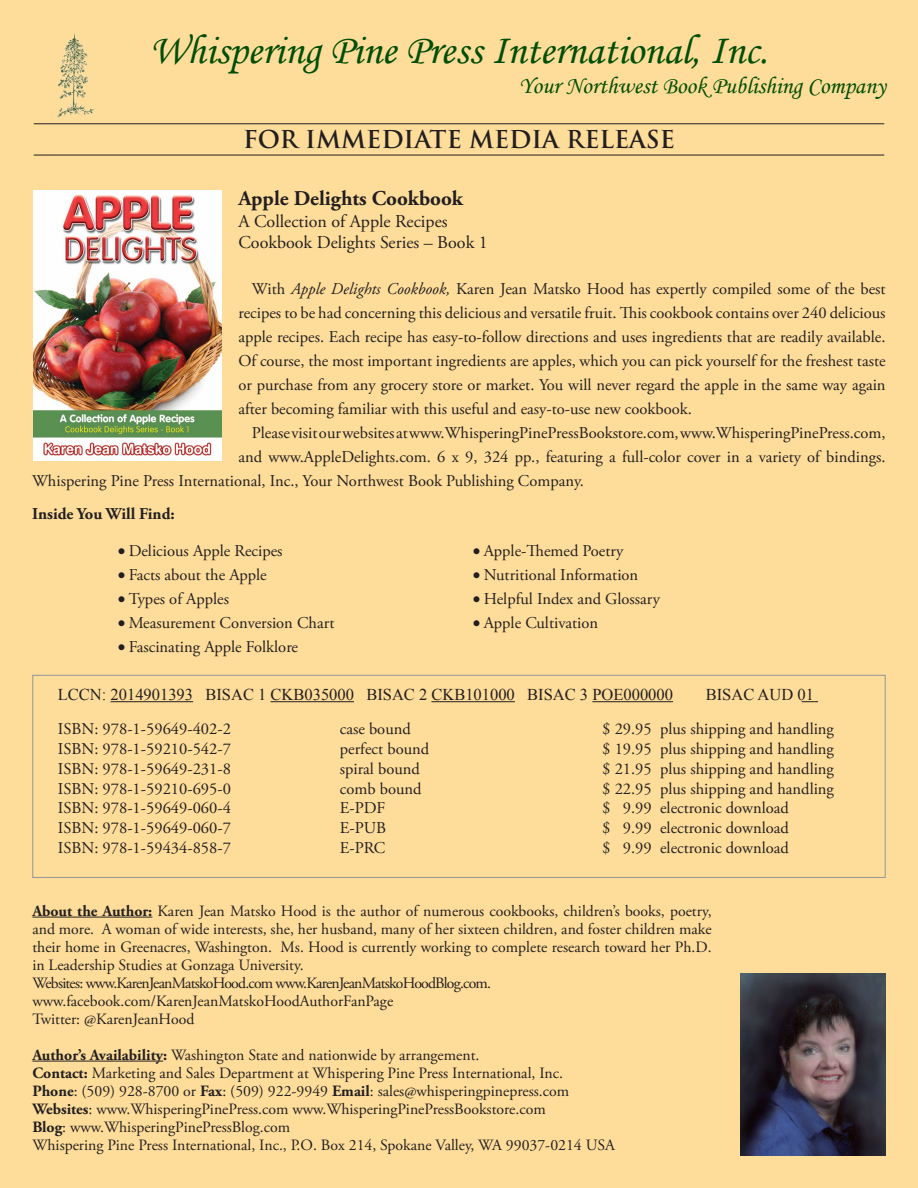
<style>
.page{position:relative;width:918px;height:1188px;background:#fedd9a}
.page>*{position:absolute;margin:0;border:0;box-sizing:border-box;transform-origin:0 0}
.t1{font:42px "Monotype Corsiva";color:#004e00}
.t2{font:24px "Monotype Corsiva";color:#004e00}
.t3{font:700 24px "Trajan Pro";color:#231f20}
.t4{font:700 21px "Adobe Garamond Pro";color:#231f20}
.t5{font:18px "Adobe Garamond Pro";color:#231f20}
.t6{font:16.5px/24px "Adobe Garamond Pro";color:#231f20;text-align:justify}
.t7{font:16.5px "Times New Roman";color:#231f20}
.t8{font:700 16.5px "Adobe Garamond Pro";color:#231f20}
.t9{font:15.75px/18px "Adobe Garamond Pro";color:#231f20;text-align:justify}
.t10{font:15.75px "Adobe Garamond Pro";letter-spacing:-.05em;color:#231f20}
.s1{font-style:italic}
.s2{font-weight:700}
</style>
<div class="page">
<div style="left:32px;top:675px;width:854px;height:203px;border:1px solid #939598"></div>
<hr style="left:111px;top:701px;width:82px;height:1px;background:#231f20">
<hr style="left:271px;top:701px;width:83px;height:1px;background:#231f20">
<hr style="left:431px;top:701px;width:84px;height:1px;background:#231f20">
<hr style="left:592px;top:701px;width:81px;height:1px;background:#231f20">
<svg style="left:802px;top:701px;width:16px;height:1px"></svg>
<img style="left:57px;top:33px;width:37px;height:85px">
<img style="left:741px;top:974px;width:145px;height:182px">
<hr style="left:32px;top:917px;width:120px;height:1px;background:#231f20">
<hr style="left:32px;top:1061px;width:131px;height:1px;background:#231f20">
<hr style="left:34px;top:123px;width:850px;height:1px;background:#231f20">
<hr style="left:34px;top:155px;width:850px;height:1px;background:#231f20">
<img style="left:34px;top:191px;width:187px;height:269px">
<p class="t1" style="left:150px;top:25px;width:620px">Whispering Pine Press International, Inc.</p>
<p class="t2" style="left:519px;top:72px;width:368px">Your Northwest Book Publishing Company</p>
<p class="t3" style="left:243px;top:124px;width:433px">FOR IMMEDIATE MEDIA RELEASE</p>
<p class="t4" style="left:238px;top:186px;width:226px">Apple Delights Cookbook</p>
<p class="t5" style="left:238px;top:210px;width:211px">A Collection of Apple Recipes</p>
<p class="t5" style="left:238px;top:232px;width:251px">Cookbook Delights Series – Book 1</p>
<p class="t6" style="left:238px;top:277px;width:649px;text-indent:14px">With <span class="s1">Apple Delights Cookbook,</span> Karen Jean Matsko Hood has expertly compiled some of the best recipes to be had concerning this delicious and versatile fruit. This cookbook contains over 240 delicious apple recipes. Each recipe has easy-to-follow directions and uses ingredients that are readily available.<br>Of course, the most important ingredients are apples, which you can pick yourself for the freshest taste or purchase from any grocery store or market. You will never regard the apple in the same way again after becoming familiar with this useful and easy-to-use new cookbook.</p>
<p class="t6" style="left:252px;top:421px;width:635px">Pleasevisitourwebsitesatwww.WhisperingPinePressBookstore.com, www.WhisperingPinePress.com,</p>
<p class="t6" style="left:238px;top:445px;width:649px">and www.AppleDelights.com. 6 x 9, 324 pp., featuring a full-color cover in a variety of bindings.</p>
<p class="t6" style="left:32px;top:469px;width:553px">Whispering Pine Press International, Inc., Your Northwest Book Publishing Company.</p>
<p class="t8" style="left:32px;top:504px;width:144px">Inside You Will Find:</p>
<p class="t6" style="left:118px;top:540px;width:166px">• Delicious Apple Recipes</p>
<p class="t6" style="left:473px;top:540px;width:152px">• Apple-Themed Poetry</p>
<p class="t6" style="left:118px;top:564px;width:150px">• Facts about the Apple</p>
<p class="t6" style="left:473px;top:564px;width:167px">• Nutritional Information</p>
<p class="t6" style="left:118px;top:588px;width:113px">• Types of Apples</p>
<p class="t6" style="left:473px;top:588px;width:188px">• Helpful Index and Glossary</p>
<p class="t6" style="left:118px;top:612px;width:218px">• Measurement Conversion Chart</p>
<p class="t6" style="left:473px;top:612px;width:127px">• Apple Cultivation</p>
<p class="t6" style="left:118px;top:636px;width:182px">• Fascinating Apple Folklore</p>
<p class="t7" style="left:58px;top:683px;width:617px">LCCN: 2014901393 BISAC 1 CKB035000 BISAC 2 CKB101000 BISAC 3 POE000000</p>
<p class="t7" style="left:706px;top:683px;width:110px">BISAC AUD 01</p>
<p class="t6" style="left:58px;top:717px;width:175px">ISBN: 978-1-59649-402-2</p>
<p class="t6" style="left:340px;top:717px;width:73px">case bound</p>
<p class="t6" style="left:602px;top:717px;width:233px">$ 29.95 plus shipping and handling</p>
<p class="t6" style="left:58px;top:737px;width:175px">ISBN: 978-1-59210-542-7</p>
<p class="t6" style="left:340px;top:737px;width:91px">perfect bound</p>
<p class="t6" style="left:602px;top:737px;width:233px">$ 19.95 plus shipping and handling</p>
<p class="t6" style="left:58px;top:757px;width:175px">ISBN: 978-1-59649-231-8</p>
<p class="t6" style="left:340px;top:757px;width:82px">spiral bound</p>
<p class="t6" style="left:602px;top:757px;width:233px">$ 21.95 plus shipping and handling</p>
<p class="t6" style="left:58px;top:777px;width:175px">ISBN: 978-1-59210-695-0</p>
<p class="t6" style="left:340px;top:777px;width:83px">comb bound</p>
<p class="t6" style="left:602px;top:777px;width:233px">$ 22.95 plus shipping and handling</p>
<p class="t6" style="left:58px;top:797px;width:175px">ISBN: 978-1-59649-060-4</p>
<p class="t6" style="left:340px;top:797px;width:47px">E-PDF</p>
<p class="t6" style="left:602px;top:797px;width:188px">$ 9.99 electronic download</p>
<p class="t6" style="left:58px;top:816px;width:175px">ISBN: 978-1-59649-060-7</p>
<p class="t6" style="left:340px;top:816px;width:48px">E-PUB</p>
<p class="t6" style="left:602px;top:816px;width:188px">$ 9.99 electronic download</p>
<p class="t6" style="left:58px;top:836px;width:175px">ISBN: 978-1-59434-858-7</p>
<p class="t6" style="left:340px;top:836px;width:47px">E-PRC</p>
<p class="t6" style="left:602px;top:836px;width:188px">$ 9.99 electronic download</p>
<p class="t9" style="left:32px;top:902px;width:681px"><span class="s2">About the Author:</span> Karen Jean Matsko Hood is the author of numerous cookbooks, children’s books, poetry, and more. A woman of wide interests, she, her husband, many of her sixteen children, and foster children make their home in Greenacres, Washington. Ms. Hood is currently working to complete research toward her Ph.D. in Leadership Studies at Gonzaga University.</p>
<p class="t10" style="left:32px;top:973px;width:460px">Websites: www.KarenJeanMatskoHood.com www.KarenJeanMatskoHoodBlog.com.</p>
<p class="t9" style="left:32px;top:992px;width:362px">www.facebook.com/KarenJeanMatskoHoodAuthorFanPage</p>
<p class="t9" style="left:32px;top:1010px;width:163px">Twitter: @KarenJeanHood</p>
<p class="t9" style="left:32px;top:1046px;width:449px"><span class="s2">Author’s Availability:</span> Washington State and nationwide by arrangement.</p>
<p class="t9" style="left:32px;top:1064px;width:532px"><span class="s2">Contact:</span> Marketing and Sales Department at Whispering Pine Press International, Inc.</p>
<p class="t9" style="left:32px;top:1082px;width:538px"><span class="s2">Phone</span>: (509) 928-8700 or <span class="s2">Fax</span>: (509) 922-9949 <span class="s2">Email</span>: sales@whisperingpinepress.com</p>
<p class="t9" style="left:32px;top:1100px;width:515px"><span class="s2">Websites</span>: www.WhisperingPinePress.com www.WhisperingPinePressBookstore.com</p>
<p class="t9" style="left:32px;top:1118px;width:259px"><span class="s2">Blog</span>: www.WhisperingPinePressBlog.com</p>
<p class="t9" style="left:32px;top:1136px;width:584px">Whispering Pine Press International, Inc., P.O. Box 214, Spokane Valley, WA 99037-0214 USA</p>
</div>
